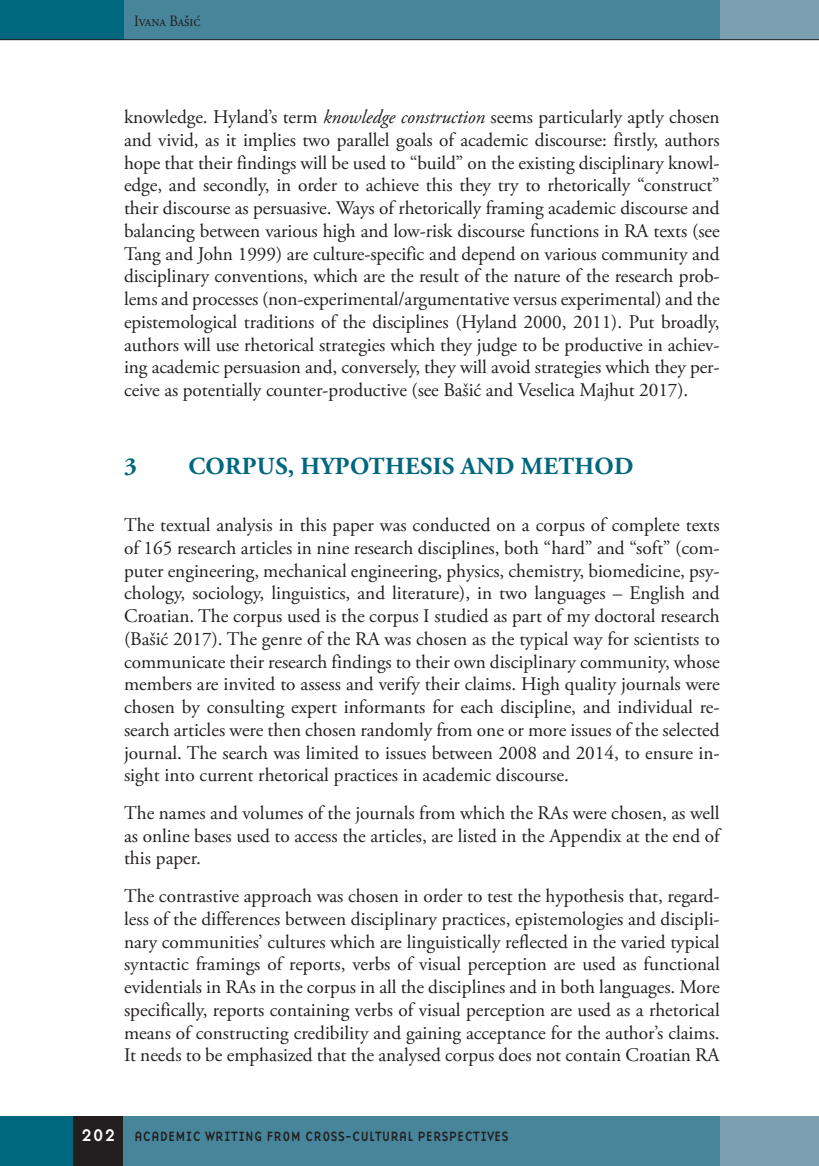
<style>
.page{position:relative;width:819px;height:1166px;background:#fff}
.page>*{position:absolute;margin:0;border:0;box-sizing:border-box;transform-origin:0 0}
.R_Naslov_-_Prva_rave{font:700 24.5px "Adobe Garamond Pro";letter-spacing:.015em;color:#00677f}
.Navaden{font:19.25px/22.8px "Adobe Garamond Pro";color:#231f20;text-align:justify}
.t1{font:15.75px "Adobe Garamond Pro";color:#231f20;scale:.9 1}
.t2{font:14px "Base Nine";letter-spacing:-.01em;color:#231f20;scale:.93 1}
.s1{font-style:italic}
.s2{font-size:17.5px;color:#fff}
</style>
<div class="page">
<div style="left:122px;top:0;width:597px;height:40px;background:#47859a"></div>
<div style="left:719px;top:0;width:99px;height:40px;background:#7aa0b0"></div>
<div style="left:0;top:0;width:124px;height:40px;background:#00677f"></div>
<hr style="left:0;top:39px;width:818px;height:1px;background:#231f20">
<div style="left:123px;top:1116px;width:621px;height:50px;background:#47859a"></div>
<div style="left:719px;top:1116px;width:99px;height:50px;background:#7aa0b0"></div>
<div style="left:0;top:1116px;width:74px;height:50px;background:#00677f"></div>
<div style="left:74px;top:1116px;width:49px;height:50px;background:#231f20"></div>
<p class="t1" style="left:134px;top:11px;width:75px">Ivana Bašić</p>
<p class="Navaden" style="left:124px;top:106px;width:597px">knowledge. Hyland’s term <span class="s1">knowledge construction</span> seems particularly aptly chosen and vivid, as it implies two parallel goals of academic discourse: firstly, authors hope that their findings will be used to “build” on the existing disciplinary knowl&shy;edge, and secondly, in order to achieve this they try to rhetorically “construct” their discourse as persuasive. Ways of rhetorically framing academic discourse and balancing between various high and low-risk discourse functions in RA texts (see Tang and John 1999) are culture-specific and depend on various community and disciplinary conventions, which are the result of the nature of the research prob&shy;lems and processes (non-experimental/argumentative versus experimental) and the epistemological traditions of the disciplines (Hyland 2000, 2011). Put broadly, authors will use rhetorical strategies which they judge to be productive in achiev&shy;ing academic persuasion and, conversely, they will avoid strategies which they per&shy;ceive as potentially counter-productive (see Bašić and Veselica Majhut 2017).</p>
<p class="R_Naslov_-_Prva_rave" style="left:124px;top:451px;width:14px">3</p>
<p class="R_Naslov_-_Prva_rave" style="left:188px;top:451px;width:446px">CORPUS, HYPOTHESIS AND METHOD</p>
<p class="Navaden" style="left:124px;top:514px;width:597px">The textual analysis in this paper was conducted on a corpus of complete texts of 165 research articles in nine research disciplines, both “hard” and “soft” (com&shy;puter engineering, mechanical engineering, physics, chemistry, biomedicine, psy&shy;chology, sociology, linguistics, and literature), in two languages – English and Croatian. The corpus used is the corpus I studied as part of my doctoral research (Bašić 2017). The genre of the RA was chosen as the typical way for scientists to communicate their research findings to their own disciplinary community, whose members are invited to assess and verify their claims. High quality journals were chosen by consulting expert informants for each discipline, and individual re&shy;search articles were then chosen randomly from one or more issues of the selected journal. The search was limited to issues between 2008 and 2014, to ensure in&shy;sight into current rhetorical practices in academic discourse.</p>
<p class="Navaden" style="left:124px;top:802px;width:597px">The names and volumes of the journals from which the RAs were chosen, as well as online bases used to access the articles, are listed in the Appendix at the end of this paper.</p>
<p class="Navaden" style="left:124px;top:885px;width:597px">The contrastive approach was chosen in order to test the hypothesis that, regard&shy;less of the differences between disciplinary practices, epistemologies and discipli&shy;nary communities’ cultures which are linguistically reflected in the varied typical syntactic framings of reports, verbs of visual perception are used as functional evidentials in RAs in the corpus in all the disciplines and in both languages. More specifically, reports containing verbs of visual perception are used as a rhetorical means of constructing credibility and gaining acceptance for the author’s claims.<br>It needs to be emphasized that the analysed corpus does not contain Croatian RA</p>
<p class="t2" style="left:81px;top:1126px;width:461px"><span class="s2">202</span> ACADEMIC WRITING FROM CROSS-CULTURAL PERSPECTIVES</p>
</div>
